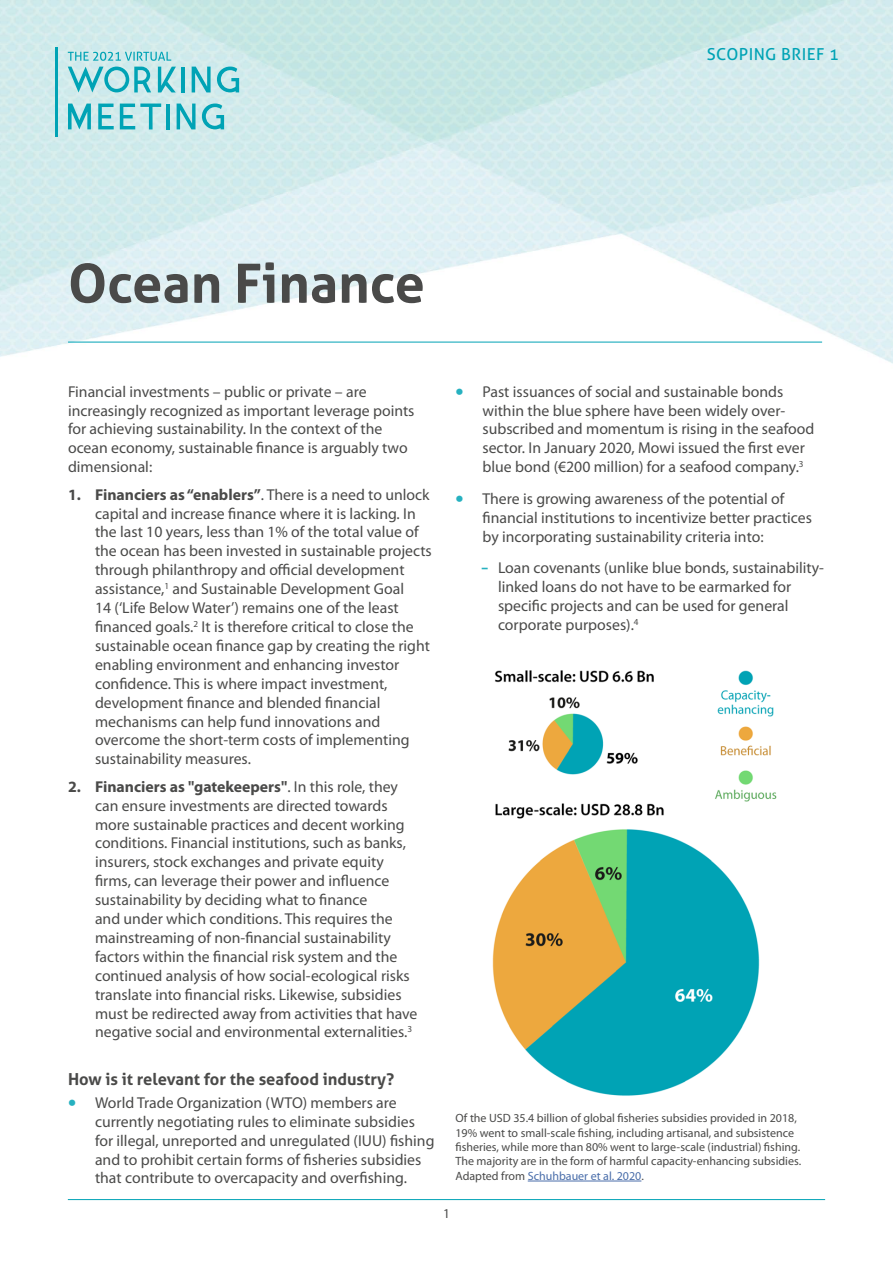
<style>
.page{position:relative;width:893px;height:1263px;background:#fff}
.page>*{position:absolute;margin:0;border:0;box-sizing:border-box;transform-origin:0 0}
.t1{font:700 54px "Aller";color:#4a4a49}
.t2{font:700 16.5px "Aller";color:#4a4a49}
.t3{font:16.5px "Aller";letter-spacing:.025em;color:#00a3b5}
.t4{font:15.75px/18.9px "Myriad Pro";color:#4a4a49}
.t5{font:13.5px "Myriad Pro";color:#4a4a49}
.t6{font:12px/14.4px "Myriad Pro";color:#4a4a49}
.s1{font-weight:700}
.s2{font-weight:700;font-size:24px;color:#26b1c0}
.s3{font-size:24px;color:#26b1c0}
.s4{color:#4a6eaa}
</style>
<div class="page">
<img style="left:0;top:0;width:893px;height:364px">
<hr style="left:68px;top:342px;width:754px;height:1px;background:#00a3b5">
<hr style="left:68px;top:1199px;width:757px;height:1px;background:#00a3b5">
<svg style="left:68px;top:67px;width:83px;height:26px;background:#87d1d8"></svg>
<svg style="left:158px;top:67px;width:18px;height:25px"></svg>
<hr style="left:181px;top:67px;width:4px;height:26px;background:#00a3b5">
<svg style="left:192px;top:67px;width:19px;height:25px"></svg>
<svg style="left:217px;top:67px;width:22px;height:25px"></svg>
<svg style="left:68px;top:104px;width:23px;height:25px"></svg>
<svg style="left:98px;top:104px;width:16px;height:25px"></svg>
<svg style="left:120px;top:104px;width:41px;height:25px"></svg>
<hr style="left:166px;top:104px;width:4px;height:25px;background:#00a3b5">
<svg style="left:177px;top:104px;width:19px;height:25px"></svg>
<svg style="left:202px;top:104px;width:22px;height:25px"></svg>
<svg style="left:68px;top:52px;width:103px;height:9px"></svg>
<hr style="left:55px;top:48px;width:2px;height:89px;background:#00a3b5">
<hr style="left:528px;top:1181px;width:113px;height:1px;background:#4a6eaa">
<img style="left:492px;top:670px;width:285px;height:426px">
<p class="t3" style="left:707px;top:44px;width:134px">SCOPING BRIEF 1</p>
<h1 class="t1" style="left:68px;top:250px;width:358px">Ocean Finance</h1>
<p class="t4" style="left:68px;top:382px;width:348px">Financial investments – public or private – are increasingly recognized as important leverage points for achieving sustainability. In the context of the ocean economy, sustainable finance is arguably two dimensional:</p>
<p class="t4" style="left:95px;top:485px;width:338px;text-indent:-27px"><span class="s1">1. Financiers as “enablers”</span>. There is a need to unlock capital and increase finance where it is lacking. In the last 10 years, less than 1% of the total value of the ocean has been invested in sustainable projects through philanthropy and official development assistance,<sup>1</sup> and Sustainable Development Goal<br>14 (‘Life Below Water’) remains one of the least financed goals.<sup>2</sup> It is therefore critical to close the sustainable ocean finance gap by creating the right enabling environment and enhancing investor confidence. This is where impact investment, development finance and blended financial mechanisms can help fund innovations and overcome the short-term costs of implementing sustainability measures.</p>
<p class="t4" style="left:95px;top:777px;width:324px;text-indent:-27px"><span class="s1">2. Financiers as "gatekeepers"</span>. In this role, they can ensure investments are directed towards more sustainable practices and decent working conditions. Financial institutions, such as banks, insurers, stock exchanges and private equity firms, can leverage their power and influence sustainability by deciding what to finance<br>and under which conditions. This requires the mainstreaming of non-financial sustainability factors within the financial risk system and the continued analysis of how social-ecological risks translate into financial risks. Likewise, subsidies must be redirected away from activities that have negative social and environmental externalities.<sup>3</sup></p>
<p class="t2" style="left:68px;top:1068px;width:328px">How is it relevant for the seafood industry?</p>
<p class="t4" style="left:95px;top:1093px;width:341px;text-indent:-27px"><span class="s2">•</span> World Trade Organization (WTO) members are currently negotiating rules to eliminate subsidies for illegal, unreported and unregulated (IUU) fishing and to prohibit certain forms of fisheries subsidies that contribute to overcapacity and overfishing.</p>
<p class="t4" style="left:482px;top:382px;width:333px;text-indent:-27px"><span class="s2">•</span> Past issuances of social and sustainable bonds within the blue sphere have been widely over&shy;subscribed and momentum is rising in the seafood sector. In January 2020, Mowi issued the first ever blue bond (€200 million) for a seafood company.<sup>3</sup></p>
<p class="t4" style="left:482px;top:489px;width:331px;text-indent:-27px"><span class="s2">•</span> There is growing awareness of the potential of financial institutions to incentivize better practices by incorporating sustainability criteria into:</p>
<p class="t4" style="left:498px;top:559px;width:328px;text-indent:-17px"><span class="s3">-</span> Loan covenants (unlike blue bonds, sustainability&shy;linked loans do not have to be earmarked for specific projects and can be used for general corporate purposes).<sup>4</sup></p>
<p class="t6" style="left:455px;top:1111px;width:347px">Of the USD 35.4 billion of global fisheries subsidies provided in 2018, 19% went to small-scale fishing, including artisanal, and subsistence fisheries, while more than 80% went to large-scale (industrial) fishing.<br>The majority are in the form of harmful capacity-enhancing subsidies.<br>Adapted from <span class="s4">Schuhbauer et al. 2020</span>.</p>
<p class="t5" style="left:443px;top:1206px;width:8px">1</p>
</div>
